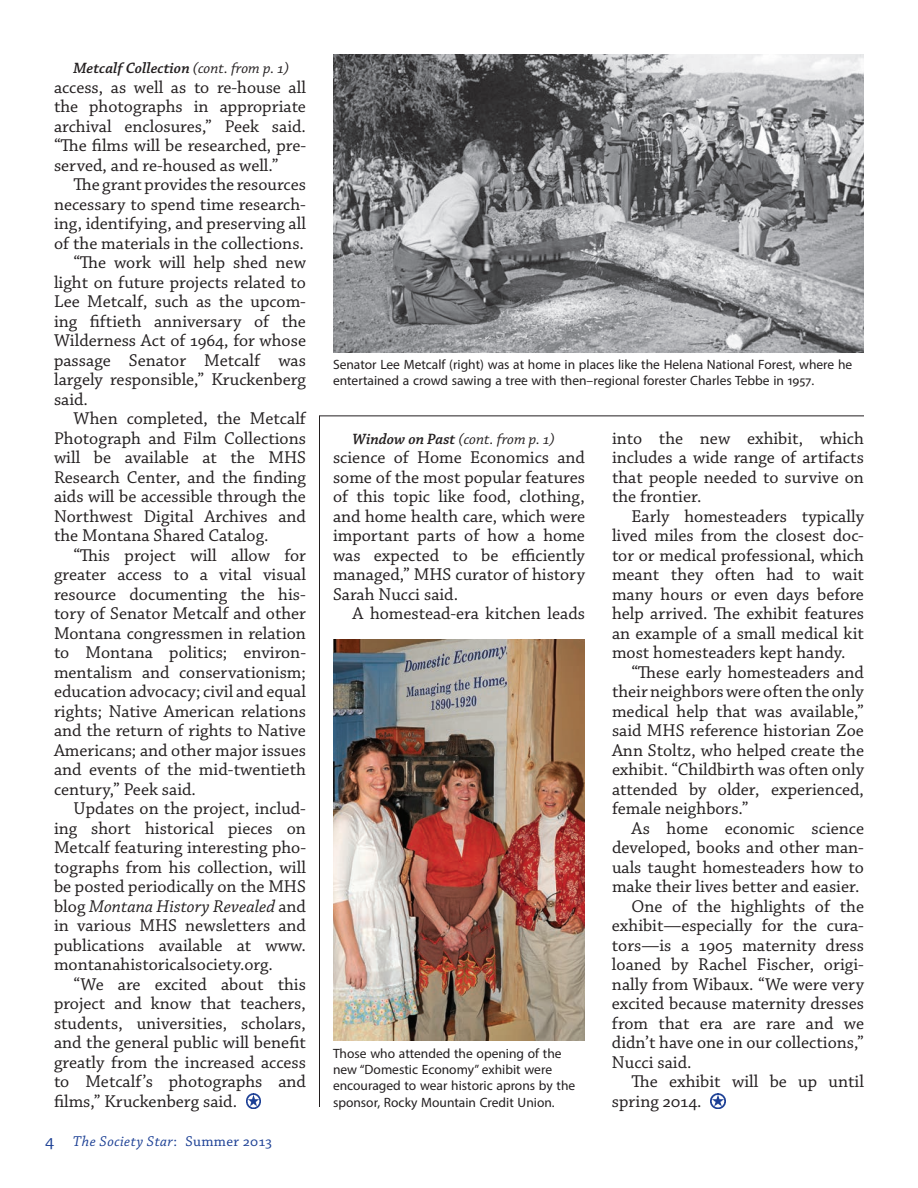
<style>
.page{position:relative;width:918px;height:1188px;background:#fff}
.page>*{position:absolute;margin:0;border:0;box-sizing:border-box;transform-origin:0 0}
.t1{font:18px/19.5px "Chaparral Pro";color:#231f20;text-align:justify}
.t2{font:italic 18px "Chaparral Pro";color:#231f20}
.t3{font:italic 600 15.75px "Chaparral Pro";color:#231f20}
.t4{font:italic 15.75px "Chaparral Pro";color:#231f20}
.t5{font:italic 15px "Chaparral Pro";letter-spacing:.03em;color:#1b3f94}
.t6{font:13.5px/16.5px "Myriad Pro";color:#231f20}
.s1{font-weight:400}
.s2{font-style:normal}
.s3{font-style:normal;font-size:18px}
.s4{font-weight:600}
</style>
<div class="page">
<img style="left:246px;top:1094px;width:15px;height:14px">
<img style="left:711px;top:1094px;width:14px;height:15px">
<hr style="left:319px;top:415px;width:1px;height:692px;background:#231f20">
<hr style="left:320px;top:416px;width:544px;height:1px;background:#231f20">
<img style="left:333px;top:639px;width:252px;height:402px">
<img style="left:333px;top:54px;width:531px;height:298px">
<p class="t3" style="left:74px;top:59px;width:217px">Metcalf Collection <span class="s1">(cont. from p. 1)</span></p>
<p class="t1" style="left:54px;top:78px;width:254px">access, as well as to re-house all the photographs in appropriate archival enclosures,” Peek said. “The films will be researched, pre&shy;served, and re-housed as well.”</p>
<p class="t1" style="left:73px;top:176px;width:234px">The grant provides the resources</p>
<p class="t1" style="left:54px;top:195px;width:253px">necessary to spend time research-</p>
<p class="t1" style="left:54px;top:215px;width:254px">ing, identifying, and preserving all</p>
<p class="t1" style="left:54px;top:234px;width:252px">of the materials in the collections.</p>
<p class="t1" style="left:73px;top:254px;width:234px">“The work will help shed new</p>
<p class="t1" style="left:54px;top:273px;width:253px">light on future projects related to</p>
<p class="t1" style="left:54px;top:293px;width:253px">Lee Metcalf, such as the upcom-</p>
<p class="t1" style="left:54px;top:312px;width:253px">ing fiftieth anniversary of the</p>
<p class="t1" style="left:54px;top:332px;width:254px">Wilderness Act of 1964, for whose</p>
<p class="t1" style="left:54px;top:351px;width:253px">passage Senator Metcalf was</p>
<p class="t1" style="left:54px;top:371px;width:253px">largely responsible,” Kruckenberg</p>
<p class="t1" style="left:54px;top:390px;width:36px">said.</p>
<p class="t1" style="left:73px;top:409px;width:234px">When completed, the Metcalf</p>
<p class="t1" style="left:54px;top:429px;width:253px">Photograph and Film Collections</p>
<p class="t1" style="left:54px;top:448px;width:254px">will be available at the MHS</p>
<p class="t1" style="left:54px;top:468px;width:254px">Research Center, and the finding</p>
<p class="t1" style="left:54px;top:487px;width:253px">aids will be accessible through the</p>
<p class="t1" style="left:54px;top:507px;width:253px">Northwest Digital Archives and</p>
<p class="t1" style="left:54px;top:526px;width:216px">the Montana Shared Catalog.</p>
<p class="t1" style="left:73px;top:546px;width:234px">“This project will allow for</p>
<p class="t1" style="left:54px;top:565px;width:254px">greater access to a vital visual</p>
<p class="t1" style="left:54px;top:585px;width:253px">resource documenting the his-</p>
<p class="t1" style="left:54px;top:604px;width:254px">tory of Senator Metcalf and other</p>
<p class="t1" style="left:54px;top:624px;width:253px">Montana congressmen in relation</p>
<p class="t1" style="left:54px;top:643px;width:254px">to Montana politics; environ-</p>
<p class="t1" style="left:54px;top:663px;width:253px">mentalism and conservationism;</p>
<p class="t1" style="left:54px;top:682px;width:253px">education advocacy; civil and equal</p>
<p class="t1" style="left:54px;top:702px;width:253px">rights; Native American relations</p>
<p class="t1" style="left:54px;top:721px;width:253px">and the return of rights to Native</p>
<p class="t1" style="left:54px;top:741px;width:253px">Americans; and other major issues</p>
<p class="t1" style="left:54px;top:760px;width:253px">and events of the mid-twentieth</p>
<p class="t1" style="left:54px;top:780px;width:143px">century,” Peek said.</p>
<p class="t1" style="left:73px;top:799px;width:234px">Updates on the project, includ-</p>
<p class="t1" style="left:54px;top:819px;width:254px">ing short historical pieces on</p>
<p class="t1" style="left:54px;top:838px;width:254px">Metcalf featuring interesting pho-</p>
<p class="t1" style="left:54px;top:858px;width:253px">tographs from his collection, will</p>
<p class="t1" style="left:54px;top:877px;width:254px">be posted periodically on the MHS</p>
<p class="t2" style="left:54px;top:896px;width:254px"><span class="s2">blog</span> Montana History Revealed <span class="s2">and</span></p>
<p class="t1" style="left:54px;top:916px;width:253px">in various MHS newsletters and</p>
<p class="t1" style="left:54px;top:936px;width:253px">publications available at www.</p>
<p class="t1" style="left:54px;top:955px;width:220px">montanahistoricalsociety.org.</p>
<p class="t1" style="left:73px;top:975px;width:234px">“We are excited about this</p>
<p class="t1" style="left:54px;top:994px;width:253px">project and know that teachers,</p>
<p class="t1" style="left:54px;top:1014px;width:253px">students, universities, scholars,</p>
<p class="t1" style="left:54px;top:1033px;width:253px">and the general public will benefit</p>
<p class="t1" style="left:54px;top:1053px;width:253px">greatly from the increased access</p>
<p class="t1" style="left:54px;top:1072px;width:253px">to Metcalf’s photographs and</p>
<p class="t1" style="left:54px;top:1092px;width:185px">films,” Kruckenberg said.</p>
<p class="t5" style="left:45px;top:1133px;width:228px"><span class="s3">4</span> The Society Star<span class="s2">: Summer 2013</span></p>
<p class="t6" style="left:333px;top:356px;width:521px">Senator Lee Metcalf (right) was at home in places like the Helena National Forest, where he entertained a crowd sawing a tree with then–regional forester Charles Tebbe in 1957.</p>
<p class="t4" style="left:352px;top:430px;width:204px"><span class="s4">Window on Past</span> (cont. from p. 1)</p>
<p class="t1" style="left:333px;top:449px;width:254px">science of Home Economics and some of the most popular features of this topic like food, clothing, and home health care, which were important parts of how a home was expected to be efficiently managed,” MHS curator of history Sarah Nucci said.</p>
<p class="t1" style="left:352px;top:605px;width:234px">A homestead-era kitchen leads</p>
<p class="t6" style="left:333px;top:1045px;width:244px">Those who attended the opening of the new “Domestic Economy” exhibit were encouraged to wear historic aprons by the sponsor, Rocky Mountain Credit Union.</p>
<p class="t1" style="left:612px;top:429px;width:254px">into the new exhibit, which includes a wide range of artifacts that people needed to survive on the frontier.</p>
<p class="t1" style="left:612px;top:507px;width:254px;text-indent:19px">Early homesteaders typically lived miles from the closest doc&shy;tor or medical professional, which meant they often had to wait many hours or even days before help arrived. The exhibit features an example of a small medical kit most homesteaders kept handy.</p>
<p class="t1" style="left:612px;top:663px;width:254px;text-indent:19px">“These early homesteaders and their neighbors were often the only medical help that was available,” said MHS reference historian Zoe Ann Stoltz, who helped create the exhibit. “Childbirth was often only attended by older, experienced, female neighbors.”</p>
<p class="t1" style="left:631px;top:819px;width:234px">As home economic science</p>
<p class="t1" style="left:612px;top:839px;width:252px">developed, books and other man-</p>
<p class="t1" style="left:612px;top:858px;width:253px">uals taught homesteaders how to</p>
<p class="t1" style="left:612px;top:878px;width:249px">make their lives better and easier.</p>
<p class="t1" style="left:631px;top:897px;width:234px">One of the highlights of the</p>
<p class="t1" style="left:612px;top:917px;width:254px">exhibit—especially for the cura-</p>
<p class="t1" style="left:612px;top:936px;width:253px">tors—is a 1905 maternity dress</p>
<p class="t1" style="left:612px;top:956px;width:253px">loaned by Rachel Fischer, origi-</p>
<p class="t1" style="left:612px;top:975px;width:253px">nally from Wibaux. “We were very</p>
<p class="t1" style="left:612px;top:995px;width:254px">excited because maternity dresses</p>
<p class="t1" style="left:612px;top:1014px;width:254px">from that era are rare and we</p>
<p class="t1" style="left:612px;top:1034px;width:254px">didn’t have one in our collections,”</p>
<p class="t1" style="left:612px;top:1053px;width:81px">Nucci said.</p>
<p class="t1" style="left:631px;top:1073px;width:234px">The exhibit will be up until</p>
<p class="t1" style="left:612px;top:1092px;width:91px">spring 2014.</p>
</div>
